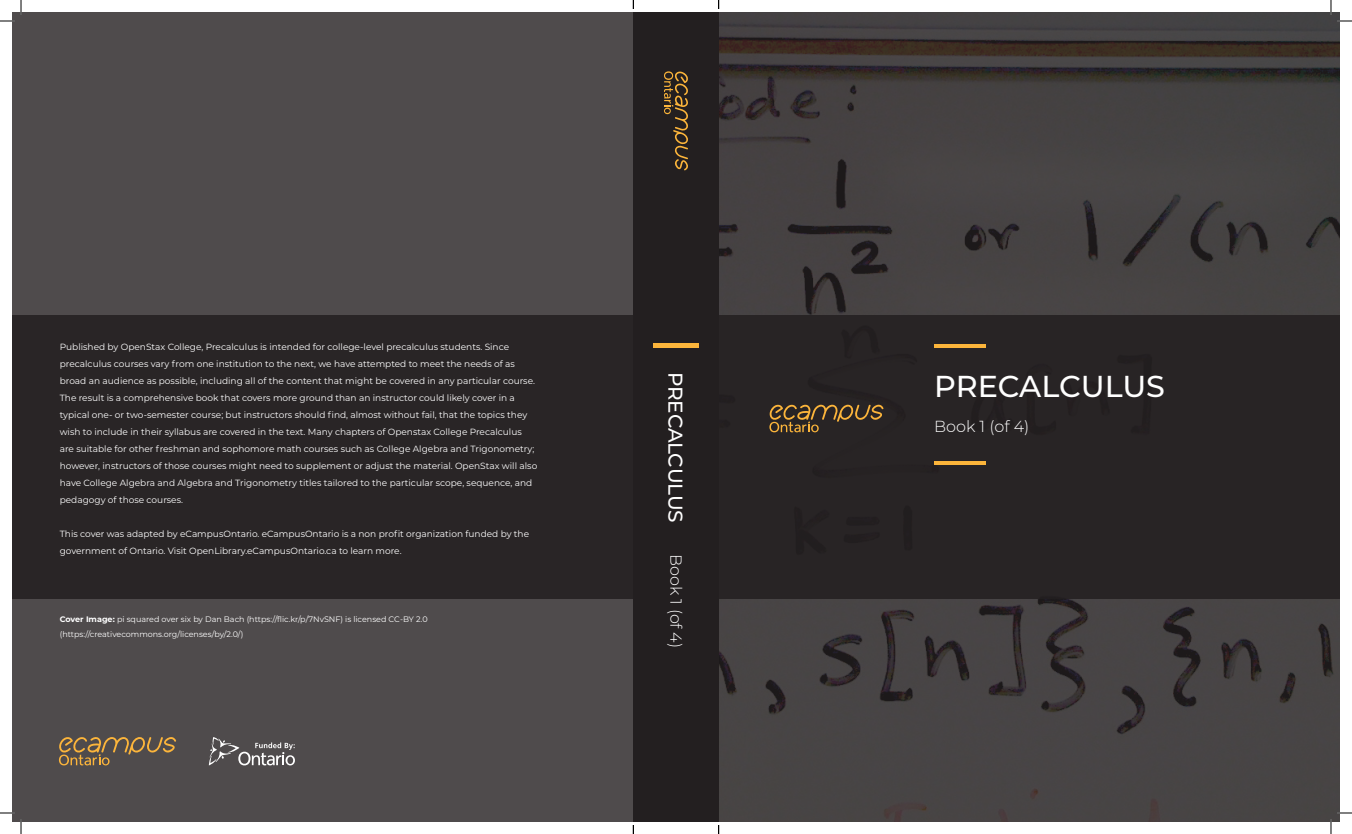
<style>
.page{position:relative;width:1352px;height:834px;background:#fff}
.page>*{position:absolute;margin:0;border:0;box-sizing:border-box;transform-origin:0 0}
.t1{font:500 30.2px "Montserrat";letter-spacing:-.005em;color:#fff}
.t2{font:500 20px "Montserrat";letter-spacing:-.01em;color:#fff}
.t3{font:300 16px "Montserrat";letter-spacing:-.005em;color:#fff}
.t4{font:9px/17px "Montserrat";color:#fff}
.t5{font:8px/15px "Montserrat";color:#fff}
.s1{font-weight:700}
</style>
<div class="page">
<div style="left:12px;top:12px;width:630px;height:810px;background:#4f4b4c"></div>
<div style="left:12px;top:315px;width:625px;height:283px;background:#231f20"></div>
<svg style="left:59px;top:737px;width:117px;height:28px"></svg>
<svg style="left:209px;top:737px;width:86px;height:28px"></svg>
<svg style="left:718px;top:12px;width:621px;height:810px;background:#434040"></svg>
<div style="left:712px;top:315px;width:627px;height:283px;background:#231f20"></div>
<svg style="left:769px;top:404px;width:114px;height:28px"></svg>
<hr style="left:934px;top:344px;width:51px;height:4px;background:#fcb53b">
<hr style="left:934px;top:461px;width:51px;height:4px;background:#fcb53b">
<div style="left:633px;top:12px;width:85px;height:810px;background:#231f20"></div>
<svg style="left:664px;top:71px;width:24px;height:100px"></svg>
<hr style="left:653px;top:344px;width:45px;height:4px;background:#fcb53b">
<svg style="left:0;top:0;width:22px;height:22px"></svg>
<svg style="left:0;top:812px;width:22px;height:22px"></svg>
<svg style="left:1329px;top:0;width:22px;height:22px"></svg>
<svg style="left:1329px;top:812px;width:22px;height:22px"></svg>
<svg style="left:632px;top:0;width:2px;height:9px"></svg>
<svg style="left:632px;top:825px;width:2px;height:9px"></svg>
<p class="t4" style="left:60px;top:338px;width:479px">Published by OpenStax College, Precalculus is intended for college-level precalculus students. Since precalculus courses vary from one institution to the next, we have attempted to meet the needs of as broad an audience as possible, including all of the content that might be covered in any particular course.<br>The result is a comprehensive book that covers more ground than an instructor could likely cover in a typical one- or two-semester course; but instructors should find, almost without fail, that the topics they wish to include in their syllabus are covered in the text. Many chapters of Openstax College Precalculus are suitable for other freshman and sophomore math courses such as College Algebra and Trigonometry; however, instructors of those courses might need to supplement or adjust the material. OpenStax will also have College Algebra and Algebra and Trigonometry titles tailored to the particular scope, sequence, and pedagogy of those courses.</p>
<p class="t4" style="left:60px;top:525px;width:471px">This cover was adapted by eCampusOntario. eCampusOntario is a non profit organization funded by the government of Ontario. Visit OpenLibrary.eCampusOntario.ca to learn more.</p>
<p class="t5" style="left:60px;top:611px;width:369px"><span class="s1">Cover Image:</span> pi squared over six by Dan Bach (https://flic.kr/p/7NvSNF) is licensed CC-BY 2.0 (https://creativecommons.org/licenses/by/2.0/)</p>
<h2 class="t2" style="left:689px;top:372px;width:152px;rotate:90deg">PRECALCULUS</h2>
<h3 class="t3" style="left:687px;top:554px;width:95px;rotate:90deg">Book 1 (of 4)</h3>
<h1 class="t1" style="left:934px;top:366px;width:232px">PRECALCULUS</h1>
<h3 class="t3" style="left:934px;top:416px;width:97px">Book 1 (of 4)</h3>
</div>
